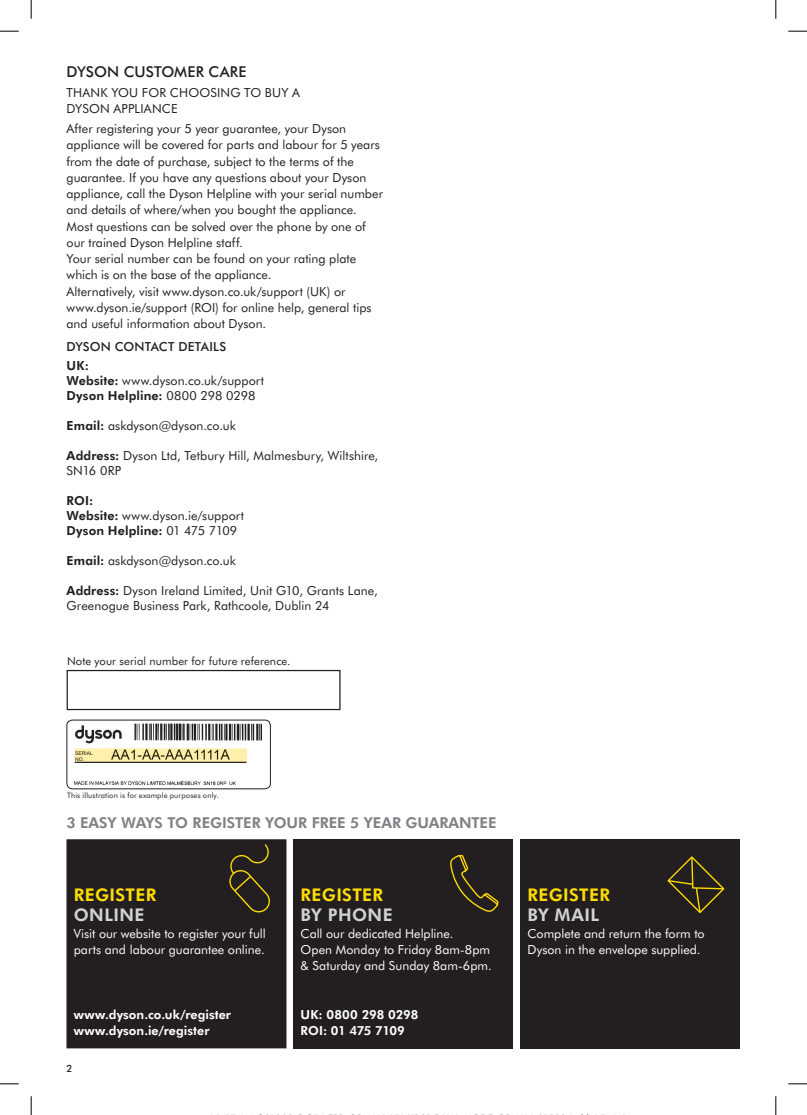
<style>
.page{position:relative;width:807px;height:1115px;background:#fff}
.page>*{position:absolute;margin:0;border:0;box-sizing:border-box;transform-origin:0 0}
.t1{font:800 17.5px "Futura BT";letter-spacing:.02em;color:#ffdc01}
.t2{font:800 17.5px "Futura BT";letter-spacing:.025em;color:#d1d2d4}
.t3{font:800 15px "Futura BT";letter-spacing:-.005em;color:#808285}
.t4{font:500 15px "Futura BT";letter-spacing:.005em;color:#231f20}
.t5{font:12.5px/16.2px "Futura BT";color:#231f20}
.t6{font:12.5px/16.2px "Futura BT";color:#fff}
.t7{font:800 12.5px/16.2px "Futura BT";color:#fff}
.t8{font:500 12.5px "Futura BT";letter-spacing:.015em;color:#231f20}
.t9{font:11.25px "Futura BT";letter-spacing:.01em;color:#231f20}
.t10{font:500 10px "Futura BT";color:#231f20}
.t11{font:7.5px "Futura BT";letter-spacing:.02em;color:#231f20}
.s1{font-weight:800}
</style>
<div class="page">
<div style="left:67px;top:839px;width:219px;height:209px;background:#231f20"></div>
<div style="left:520px;top:839px;width:220px;height:209px;background:#231f20"></div>
<div style="left:293px;top:839px;width:220px;height:209px;background:#231f20"></div>
<img style="left:67px;top:720px;width:203px;height:69px">
<div style="left:67px;top:720px;width:203px;height:69px;border:1px solid #231f20;border-radius:6px"></div>
<div style="left:67px;top:670px;width:273px;height:40px;border:1px solid #231f20"></div>
<svg style="left:227px;top:843px;width:45px;height:72px;background:#362f1d"></svg>
<svg style="left:450px;top:854px;width:49px;height:58px"></svg>
<svg style="left:667px;top:856px;width:58px;height:57px"></svg>
<svg style="left:0;top:30px;width:19px;height:2px"></svg>
<svg style="left:788px;top:30px;width:18px;height:2px"></svg>
<svg style="left:0;top:1083px;width:19px;height:1px"></svg>
<svg style="left:788px;top:1083px;width:18px;height:1px"></svg>
<svg style="left:30px;top:0;width:2px;height:19px"></svg>
<svg style="left:30px;top:1096px;width:2px;height:19px"></svg>
<svg style="left:775px;top:0;width:1px;height:19px"></svg>
<svg style="left:775px;top:1096px;width:1px;height:19px"></svg>
<p class="t4" style="left:67px;top:62px;width:181px">DYSON CUSTOMER CARE</p>
<p class="t5" style="left:67px;top:84px;width:235px">THANK YOU FOR CHOOSING TO BUY A<br>DYSON APPLIANCE</p>
<p class="t5" style="left:67px;top:120px;width:318px">After registering your 5 year guarantee, your Dyson appliance will be covered for parts and labour for 5 years from the date of purchase, subject to the terms of the guarantee. If you have any questions about your Dyson appliance, call the Dyson Helpline with your serial number and details of where/when you bought the appliance.<br>Most questions can be solved over the phone by one of our trained Dyson Helpline staff.<br>Your serial number can be found on your rating plate which is on the base of the appliance.<br>Alternatively, visit www.dyson.co.uk/support (UK) or www.dyson.ie/support (ROI) for online help, general tips and useful information about Dyson.</p>
<p class="t8" style="left:67px;top:339px;width:161px">DYSON CONTACT DETAILS</p>
<p class="t5" style="left:67px;top:358px;width:199px;line-height:15px"><span class="s1">UK:<br>Website:</span> www.dyson.co.uk/support<br><span class="s1">Dyson Helpline:</span> 0800 298 0298</p>
<p class="t5" style="left:67px;top:417px;width:171px"><span class="s1">Email:</span> askdyson@dyson.co.uk</p>
<p class="t5" style="left:67px;top:448px;width:313px;line-height:15px"><span class="s1">Address:</span> Dyson Ltd, Tetbury Hill, Malmesbury, Wiltshire,<br>SN16 0RP</p>
<p class="t5" style="left:67px;top:493px;width:179px;line-height:15px"><span class="s1">ROI:<br>Website:</span> www.dyson.ie/support<br><span class="s1">Dyson Helpline:</span> 01 475 7109</p>
<p class="t5" style="left:67px;top:552px;width:171px"><span class="s1">Email:</span> askdyson@dyson.co.uk</p>
<p class="t5" style="left:67px;top:583px;width:313px;line-height:15px"><span class="s1">Address:</span> Dyson Ireland Limited, Unit G10, Grants Lane,<br>Greenogue Business Park, Rathcoole, Dublin 24</p>
<p class="t9" style="left:67px;top:653px;width:225px">Note your serial number for future reference.</p>
<p class="t11" style="left:67px;top:790px;width:153px">This illustration is for example purposes only.</p>
<p class="t3" style="left:66px;top:812px;width:431px">3 EASY WAYS TO REGISTER YOUR FREE 5 YEAR GUARANTEE</p>
<h1 class="t1" style="left:74px;top:883px;width:84px">REGISTER</h1>
<h1 class="t2" style="left:74px;top:903px;width:72px">ONLINE</h1>
<p class="t6" style="left:74px;top:924px;width:193px">Visit our website to register your full parts and labour guarantee online.</p>
<p class="t7" style="left:74px;top:1006px;width:159px">www.dyson.co.uk/register www.dyson.ie/register</p>
<p class="t10" style="left:67px;top:1061px;width:8px">2</p>
<h1 class="t1" style="left:300px;top:883px;width:84px">REGISTER</h1>
<h1 class="t2" style="left:300px;top:903px;width:94px">BY PHONE</h1>
<p class="t6" style="left:300px;top:924px;width:192px">Call our dedicated Helpline.<br>Open Monday to Friday 8am-8pm &amp; Saturday and Sunday 8am-6pm.</p>
<p class="t7" style="left:300px;top:1006px;width:119px">UK: 0800 298 0298<br>ROI: 01 475 7109</p>
<h1 class="t1" style="left:527px;top:883px;width:84px">REGISTER</h1>
<h1 class="t2" style="left:527px;top:903px;width:73px">BY MAIL</h1>
<p class="t6" style="left:527px;top:924px;width:179px">Complete and return the form to<br>Dyson in the envelope supplied.</p>
</div>
